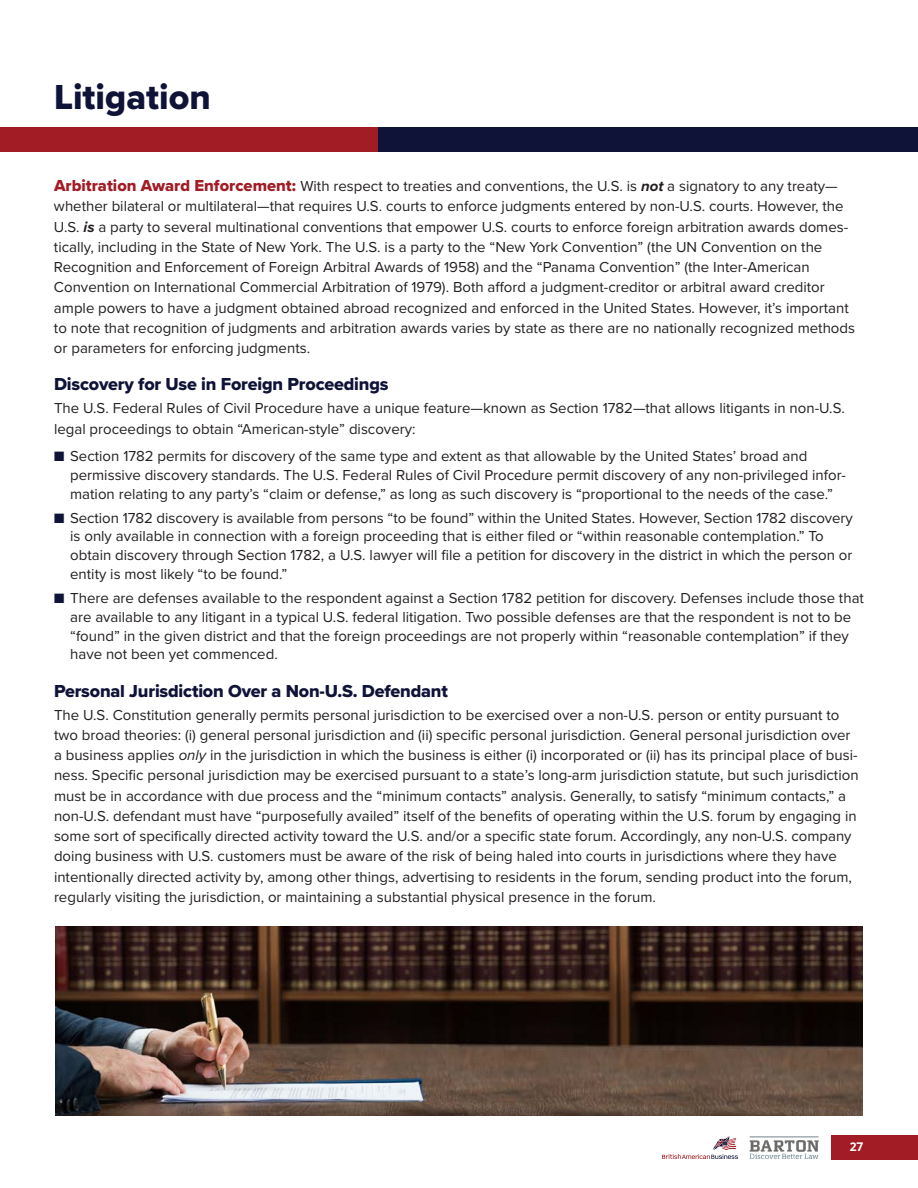
<style>
.page{position:relative;width:918px;height:1188px;background:#fff}
.page>*{position:absolute;margin:0;border:0;box-sizing:border-box;transform-origin:0 0}
.Heading_1___24pt{font:36px "Proxima Nova Extrabld";color:#0f1337}
.Subhead_1{font:18px "Proxima Nova Extrabld";letter-spacing:-.01em;color:#0f1337}
.Body_Text{font:15px/20.2px "Proxima Nova";color:#231f20}
.t1{font:700 12px "Open Sans";color:#fff}
.s1{font-family:"Proxima Nova Extrabld";font-size:16.5px;color:#a11c25}
.s2{font-weight:700;font-style:italic}
.s3{color:#0f1337}
.s4{font-style:italic}
</style>
<div class="page">
<div style="left:0;top:127px;width:918px;height:24px;background:#0f1337"></div>
<div style="left:832px;top:1135px;width:86px;height:25px;background:#a11c25"></div>
<img style="left:749px;top:1136px;width:70px;height:23px">
<svg style="left:662px;top:1136px;width:76px;height:23px"></svg>
<div style="left:0;top:127px;width:378px;height:24px;background:#a11c25"></div>
<img style="left:55px;top:926px;width:808px;height:189px">
<p class="Heading_1___24pt" style="left:54px;top:70px;width:158px">Litigation</p>
<p class="Body_Text" style="left:54px;top:175px;width:803px"><span class="s1">Arbitration Award Enforcement:</span> With respect to treaties and conventions, the U.S. is <span class="s2">not</span> a signatory to any treaty— whether bilateral or multilateral—that requires U.S. courts to enforce judgments entered by non-U.S. courts. However, the U.S. <span class="s2">is</span> a party to several multinational conventions that empower U.S. courts to enforce foreign arbitration awards domes&shy;tically, including in the State of New York. The U.S. is a party to the “New York Convention” (the UN Convention on the Recognition and Enforcement of Foreign Arbitral Awards of 1958) and the “Panama Convention” (the Inter-American Convention on International Commercial Arbitration of 1979). Both afford a judgment-creditor or arbitral award creditor ample powers to have a judgment obtained abroad recognized and enforced in the United States. However, it’s important to note that recognition of judgments and arbitration awards varies by state as there are no nationally recognized methods or parameters for enforcing judgments.</p>
<p class="Subhead_1" style="left:54px;top:371px;width:336px">Discovery for Use in Foreign Proceedings</p>
<p class="Body_Text" style="left:54px;top:398px;width:792px">The U.S. Federal Rules of Civil Procedure have a unique feature—known as Section 1782—that allows litigants in non-U.S. legal proceedings to obtain “American-style” discovery:</p>
<p class="Body_Text" style="left:70px;top:446px;width:777px;line-height:18.8px;text-indent:-16px"><span class="s3">■</span> Section 1782 permits for discovery of the same type and extent as that allowable by the United States’ broad and permissive discovery standards. The U.S. Federal Rules of Civil Procedure permit discovery of any non-privileged infor&shy;mation relating to any party’s “claim or defense,” as long as such discovery is “proportional to the needs of the case.”</p>
<p class="Body_Text" style="left:70px;top:508px;width:784px;line-height:18.8px;text-indent:-16px"><span class="s3">■</span> Section 1782 discovery is available from persons “to be found” within the United States. However, Section 1782 discovery is only available in connection with a foreign proceeding that is either filed or “within reasonable contemplation.” To obtain discovery through Section 1782, a U.S. lawyer will file a petition for discovery in the district in which the person or entity is most likely “to be found.”</p>
<p class="Body_Text" style="left:70px;top:588px;width:795px;line-height:18.8px;text-indent:-16px"><span class="s3">■</span> There are defenses available to the respondent against a Section 1782 petition for discovery. Defenses include those that are available to any litigant in a typical U.S. federal litigation. Two possible defenses are that the respondent is not to be “found” in the given district and that the foreign proceedings are not properly within “reasonable contemplation” if they have not been yet commenced.</p>
<p class="Subhead_1" style="left:54px;top:677px;width:395px">Personal Jurisdiction Over a Non-U.S. Defendant</p>
<p class="Body_Text" style="left:54px;top:704px;width:806px">The U.S. Constitution generally permits personal jurisdiction to be exercised over a non-U.S. person or entity pursuant to two broad theories: (i) general personal jurisdiction and (ii) specific personal jurisdiction. General personal jurisdiction over a business applies <span class="s4">only</span> in the jurisdiction in which the business is either (i) incorporated or (ii) has its principal place of busi&shy;ness. Specific personal jurisdiction may be exercised pursuant to a state’s long-arm jurisdiction statute, but such jurisdiction must be in accordance with due process and the “minimum contacts” analysis. Generally, to satisfy “minimum contacts,” a non-U.S. defendant must have “purposefully availed” itself of the benefits of operating within the U.S. forum by engaging in some sort of specifically directed activity toward the U.S. and/or a specific state forum. Accordingly, any non-U.S. company doing business with U.S. customers must be aware of the risk of being haled into courts in jurisdictions where they have intentionally directed activity by, among other things, advertising to residents in the forum, sending product into the forum, regularly visiting the jurisdiction, or maintaining a substantial physical presence in the forum.</p>
<p class="t1" style="left:850px;top:1138px;width:15px">27</p>
</div>
